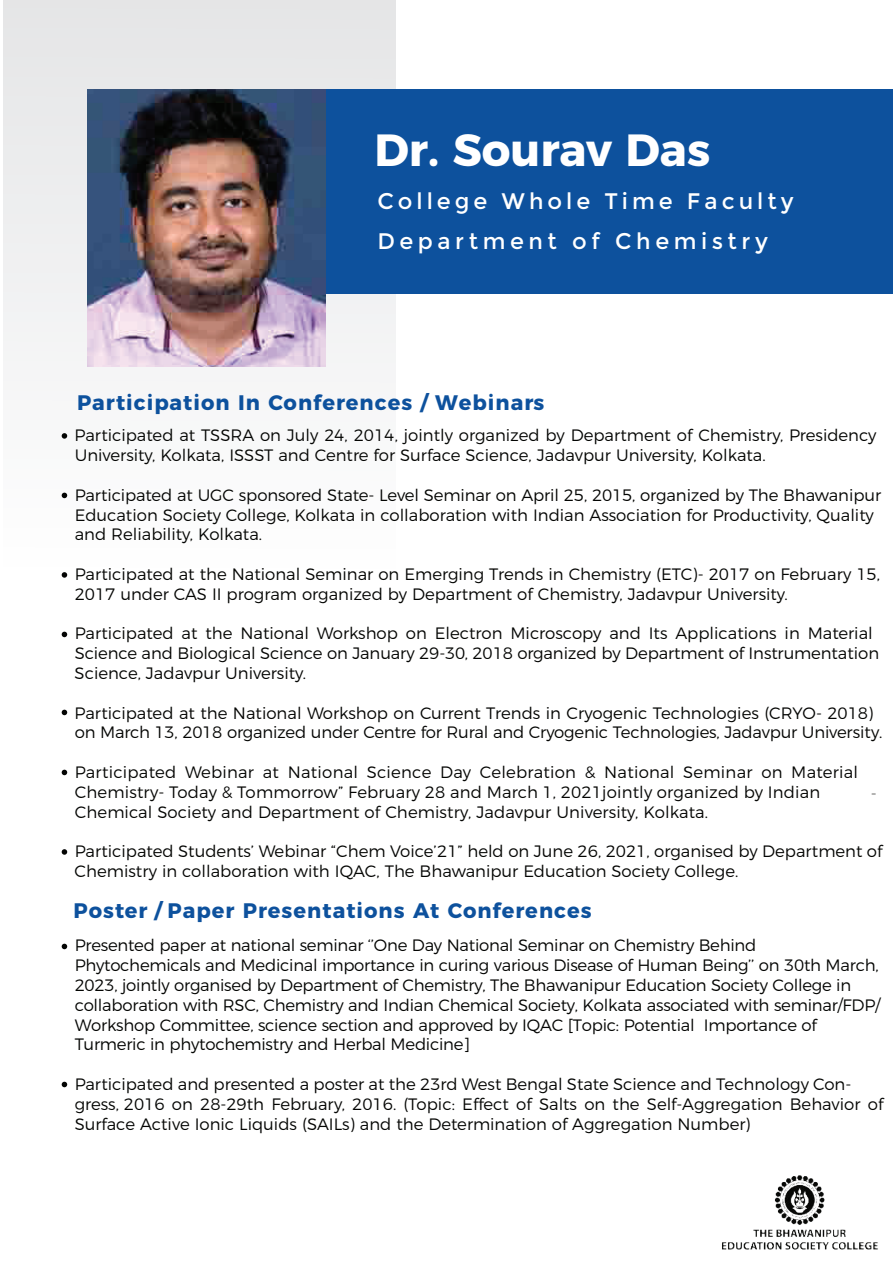
<style>
.page{position:relative;width:893px;height:1263px;background:#fff}
.page>*{position:absolute;margin:0;border:0;box-sizing:border-box;transform-origin:0 0}
.t1{font:700 45px "Montserrat";color:#fff}
.t2{font:22.5px/39.8px "Montserrat";letter-spacing:.175em;color:#fff}
.t3{font:700 21px "Montserrat";letter-spacing:.05em;color:#0d519d}
.t4{font:300 16.5px/19.8px "Montserrat";color:#040503}
</style>
<div class="page">
<div style="left:218px;top:89px;width:675px;height:205px;background:#0d519d"></div>
<img style="left:722px;top:1175px;width:156px;height:75px">
<svg style="left:62px;top:433px;width:5px;height:6px"></svg>
<svg style="left:62px;top:493px;width:5px;height:5px"></svg>
<svg style="left:62px;top:572px;width:5px;height:6px"></svg>
<svg style="left:62px;top:632px;width:5px;height:5px"></svg>
<svg style="left:62px;top:710px;width:5px;height:5px"></svg>
<svg style="left:62px;top:770px;width:5px;height:5px"></svg>
<svg style="left:62px;top:849px;width:5px;height:6px"></svg>
<svg style="left:62px;top:944px;width:5px;height:5px"></svg>
<svg style="left:62px;top:1082px;width:5px;height:5px"></svg>
<img style="left:88px;top:89px;width:237px;height:277px">
<h1 class="t1" style="left:374px;top:129px;width:337px">Dr. Sourav Das</h1>
<h2 class="t2" style="left:377px;top:183px;width:418px">College Whole Time Faculty<br>Department of Chemistry</h2>
<p class="t3" style="left:77px;top:392px;width:469px">Participation In Conferences / Webinars</p>
<p class="t4" style="left:75px;top:426px;width:803px">Participated at TSSRA on July 24, 2014, jointly organized by Department of Chemistry, Presidency<br>University, Kolkata, ISSST and Centre for Surface Science, Jadavpur University, Kolkata.</p>
<p class="t4" style="left:75px;top:486px;width:808px">Participated at UGC sponsored State- Level Seminar on April 25, 2015, organized by The Bhawanipur<br>Education Society College, Kolkata in collaboration with Indian Association for Productivity, Quality and Reliability, Kolkata.</p>
<p class="t4" style="left:75px;top:565px;width:807px">Participated at the National Seminar on Emerging Trends in Chemistry (ETC)- 2017 on February 15,<br>2017 under CAS II program organized by Department of Chemistry, Jadavpur University.</p>
<p class="t4" style="left:75px;top:624px;width:806px">Participated at the National Workshop on Electron Microscopy and Its Applications in Material<br>Science and Biological Science on January 29-30, 2018 organized by Department of Instrumentation<br>Science, Jadavpur University.</p>
<p class="t4" style="left:75px;top:704px;width:809px">Participated at the National Workshop on Current Trends in Cryogenic Technologies (CRYO- 2018) on March 13, 2018 organized under Centre for Rural and Cryogenic Technologies, Jadavpur University.</p>
<p class="t4" style="left:75px;top:763px;width:785px">Participated Webinar at National Science Day Celebration &amp; National Seminar on Material<br>Chemistry- Today &amp; Tommorrow” February 28 and March 1, 2021jointly organized by Indian<br>Chemical Society and Department of Chemistry, Jadavpur University, Kolkata.</p>
<p class="t4" style="left:75px;top:842px;width:809px">Participated Students’ Webinar “Chem Voice’21” held on June 26, 2021, organised by Department of<br>Chemistry in collaboration with IQAC, The Bhawanipur Education Society College.</p>
<p class="t4" style="left:870px;top:783px;width:8px">-</p>
<p class="t3" style="left:74px;top:901px;width:519px">Poster / Paper Presentations At Conferences</p>
<p class="t4" style="left:75px;top:936px;width:807px">Presented paper at national seminar ‘’One Day National Seminar on Chemistry Behind Phytochemicals and Medicinal importance in curing various Disease of Human Being’’ on 30th March, 2023, jointly organised by Department of Chemistry, The Bhawanipur Education Society College in collaboration with RSC, Chemistry and Indian Chemical Society, Kolkata associated with seminar/FDP/ Workshop Committee, science section and approved by IQAC [Topic: Potential Importance of Turmeric in phytochemistry and Herbal Medicine]</p>
<p class="t4" style="left:75px;top:1075px;width:810px">Participated and presented a poster at the 23rd West Bengal State Science and Technology Con&shy;gress, 2016 on 28-29th February, 2016. (Topic: Effect of Salts on the Self-Aggregation Behavior of<br>Surface Active Ionic Liquids (SAILs) and the Determination of Aggregation Number)</p>
</div>
